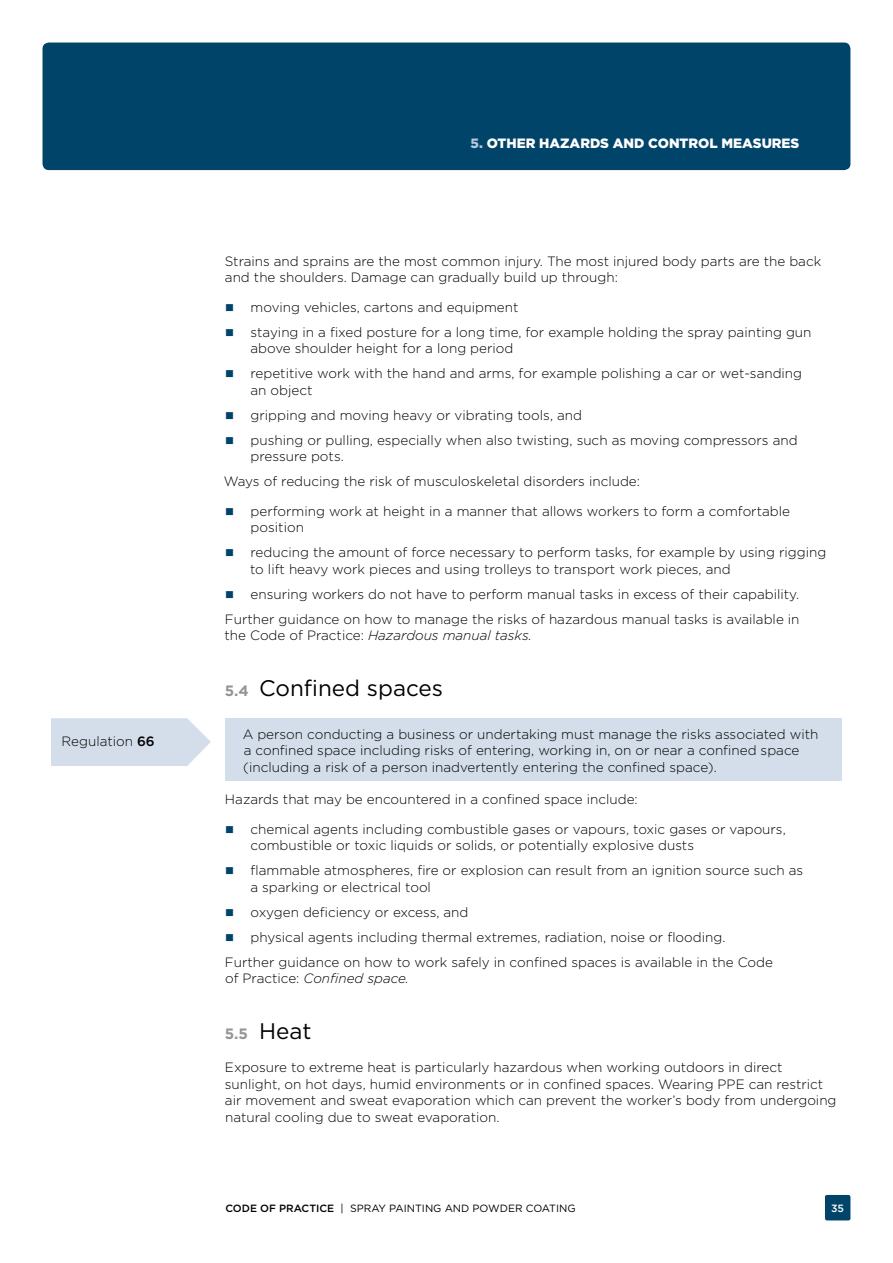
<style>
.page{position:relative;width:893px;height:1263px;background:#fff}
.page>*{position:absolute;margin:0;border:0;box-sizing:border-box;transform-origin:0 0}
.t1{font:22.5px "Gotham";color:#000}
.t2{font:300 13.5px/16.5px "Gotham";color:#000}
.t3{font:italic 300 13.5px "Gotham";color:#000}
.t4{font:900 13.5px "Gotham";color:#fff}
.t5{font:10.5px "Gotham";color:#000}
.t6{font:500 10.5px "Gotham";color:#fff}
.s1{font-weight:500}
.s2{color:#b1c6da}
.s3{font-style:normal}
.s4{font-weight:700;font-size:15px;color:#939598}
</style>
<div class="page">
<div style="left:43px;top:43px;width:807px;height:127px;background:#00446a;border-radius:6px"></div>
<div style="left:825px;top:1195px;width:25px;height:25px;background:#00446a;border-radius:2px"></div>
<div style="left:225px;top:719px;width:617px;height:62px;background:#d3deea"></div>
<svg style="left:51px;top:718px;width:160px;height:48px"></svg>
<p class="t2" style="left:62px;top:733px;width:95px">Regulation <span class="s1">66</span></p>
<p class="t4" style="left:471px;top:137px;width:330px"><span class="s2">5.</span> OTHER HAZARDS AND CONTROL MEASURES</p>
<p class="t2" style="left:225px;top:254px;width:598px">Strains and sprains are the most common injury. The most injured body parts are the back and the shoulders. Damage can gradually build up through:</p>
<p class="t2" style="left:251px;top:295px;width:562px;line-height:25px">moving vehicles, cartons and equipment<br>staying in a fixed posture for a long time, for example holding the spray painting gun</p>
<p class="t2" style="left:250px;top:337px;width:553px;line-height:25px">above shoulder height for a long period<br>repetitive work with the hand and arms, for example polishing a car or wet-sanding</p>
<p class="t2" style="left:250px;top:378px;width:549px;line-height:25px">an object<br>gripping and moving heavy or vibrating tools, and<br>pushing or pulling, especially when also twisting, such as moving compressors and</p>
<p class="t2" style="left:224px;top:445px;width:418px;line-height:25px;text-indent:27px">pressure pots.<br>Ways of reducing the risk of musculoskeletal disorders include:</p>
<p class="t2" style="left:251px;top:503px;width:541px">performing work at height in a manner that allows workers to form a comfortable position</p>
<p class="t2" style="left:250px;top:545px;width:578px">reducing the amount of force necessary to perform tasks, for example by using rigging to lift heavy work pieces and using trolleys to transport work pieces, and</p>
<p class="t2" style="left:225px;top:582px;width:576px;line-height:25px;text-align:right">ensuring workers do not have to perform manual tasks in excess of their capability.<br>Further guidance on how to manage the risks of hazardous manual tasks is available in</p>
<p class="t3" style="left:225px;top:629px;width:309px"><span class="s3">the Code of Practice:</span> Hazardous manual tasks.</p>
<h1 class="t1" style="left:225px;top:678px;width:220px"><span class="s4">5.4</span> Confined spaces</h1>
<p class="t2" style="left:243px;top:726px;width:577px">A person conducting a business or undertaking must manage the risks associated with a confined space including risks of entering, working in, on or near a confined space (including a risk of a person inadvertently entering the confined space).</p>
<p class="t2" style="left:251px;top:785px;width:537px;line-height:29.2px;text-indent:-26px">Hazards that may be encountered in a confined space include:<br>chemical agents including combustible gases or vapours, toxic gases or vapours,</p>
<p class="t2" style="left:251px;top:833px;width:554px;line-height:25px">combustible or toxic liquids or solids, or potentially explosive dusts<br>flammable atmospheres, fire or explosion can result from an ignition source such as</p>
<p class="t2" style="left:250px;top:879px;width:182px">a sparking or electrical tool</p>
<p class="t2" style="left:251px;top:904px;width:219px">oxygen deficiency or excess, and</p>
<p class="t2" style="left:251px;top:929px;width:476px">physical agents including thermal extremes, radiation, noise or flooding.</p>
<p class="t2" style="left:225px;top:954px;width:550px">Further guidance on how to work safely in confined spaces is available in the Code</p>
<p class="t3" style="left:225px;top:972px;width:185px"><span class="s3">of Practice:</span> Confined space.</p>
<h1 class="t1" style="left:225px;top:1021px;width:88px"><span class="s4">5.5</span> Heat</h1>
<p class="t2" style="left:225px;top:1060px;width:613px">Exposure to extreme heat is particularly hazardous when working outdoors in direct sunlight, on hot days, humid environments or in confined spaces. Wearing PPE can restrict air movement and sweat evaporation which can prevent the worker’s body from undergoing natural cooling due to sweat evaporation.</p>
<p class="t5" style="left:225px;top:1203px;width:352px"><span class="s1">CODE OF PRACTICE</span> | SPRAY PAINTING AND POWDER COATING</p>
<p class="t6" style="left:831px;top:1203px;width:14px">35</p>
</div>
